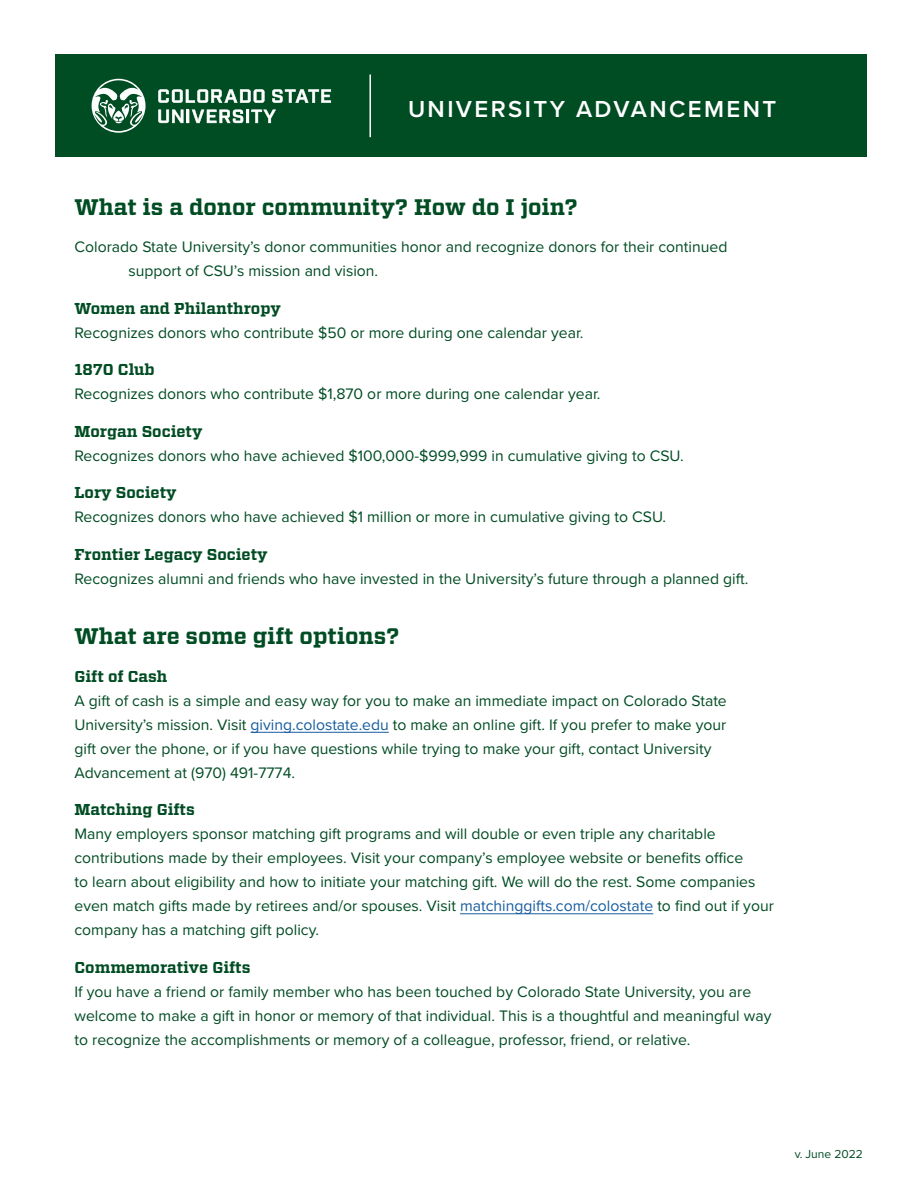
<style>
.page{position:relative;width:918px;height:1188px;background:#fff}
.page>*{position:absolute;margin:0;border:0;box-sizing:border-box;transform-origin:0 0}
.t1{font:600 24px "Proxima Nova";letter-spacing:.1em;color:#fff}
.t2{font:700 22.5px "Vitesse";color:#004c23}
.t3{font:15.75px/24px "Proxima Nova";color:#004c23}
.t4{font:700 15.75px "Vitesse";color:#004c23}
.t5{font:12px "Proxima Nova";color:#004c23}
.s1{color:#175d9e}
</style>
<div class="page">
<div style="left:55px;top:55px;width:811px;height:102px;background:#004c23"></div>
<svg style="left:158px;top:89px;width:107px;height:14px"></svg>
<svg style="left:272px;top:89px;width:59px;height:14px"></svg>
<svg style="left:158px;top:110px;width:118px;height:13px"></svg>
<svg style="left:92px;top:79px;width:54px;height:54px"></svg>
<hr style="left:369px;top:75px;width:2px;height:62px;background:#fff">
<hr style="left:251px;top:732px;width:138px;height:1px;background:#175d9e">
<hr style="left:460px;top:913px;width:193px;height:1px;background:#175d9e">
<p class="t1" style="left:408px;top:91px;width:370px">UNIVERSITY ADVANCEMENT</p>
<p class="t2" style="left:75px;top:192px;width:505px">What is a donor community? How do I join?</p>
<p class="t3" style="left:129px;top:234px;width:600px;text-indent:-54px">Colorado State University’s donor communities honor and recognize donors for their continued support of CSU’s mission and vision.</p>
<p class="t4" style="left:75px;top:298px;width:208px">Women and Philanthropy</p>
<p class="t3" style="left:75px;top:320px;width:511px">Recognizes donors who contribute $50 or more during one calendar year.</p>
<p class="t4" style="left:75px;top:359px;width:82px">1870 Club</p>
<p class="t3" style="left:75px;top:381px;width:528px">Recognizes donors who contribute $1,870 or more during one calendar year.</p>
<p class="t4" style="left:75px;top:421px;width:129px">Morgan Society</p>
<p class="t3" style="left:75px;top:443px;width:611px">Recognizes donors who have achieved $100,000-$999,999 in cumulative giving to CSU.</p>
<p class="t4" style="left:75px;top:482px;width:104px">Lory Society</p>
<p class="t3" style="left:75px;top:504px;width:593px">Recognizes donors who have achieved $1 million or more in cumulative giving to CSU.</p>
<p class="t4" style="left:75px;top:544px;width:195px">Frontier Legacy Society</p>
<p class="t3" style="left:75px;top:566px;width:676px">Recognizes alumni and friends who have invested in the University’s future through a planned gift.</p>
<p class="t2" style="left:75px;top:621px;width:326px">What are some gift options?</p>
<p class="t4" style="left:75px;top:666px;width:94px">Gift of Cash</p>
<p class="t3" style="left:75px;top:688px;width:654px">A gift of cash is a simple and easy way for you to make an immediate impact on Colorado State University’s mission. Visit <span class="s1">giving.colostate.edu</span> to make an online gift. If you prefer to make your gift over the phone, or if you have questions while trying to make your gift, contact University Advancement at (970) 491-7774.</p>
<p class="t4" style="left:75px;top:799px;width:122px">Matching Gifts</p>
<p class="t3" style="left:75px;top:821px;width:701px">Many employers sponsor matching gift programs and will double or even triple any charitable contributions made by their employees. Visit your company’s employee website or benefits office<br>to learn about eligibility and how to initiate your matching gift. We will do the rest. Some companies even match gifts made by retirees and/or spouses. Visit <span class="s1">matchinggifts.com/colostate</span> to find out if your company has a matching gift policy.</p>
<p class="t4" style="left:75px;top:957px;width:178px">Commemorative Gifts</p>
<p class="t3" style="left:75px;top:979px;width:698px">If you have a friend or family member who has been touched by Colorado State University, you are welcome to make a gift in honor or memory of that individual. This is a thoughtful and meaningful way to recognize the accomplishments or memory of a colleague, professor, friend, or relative.</p>
<p class="t5" style="left:795px;top:1146px;width:70px">v. June 2022</p>
</div>
